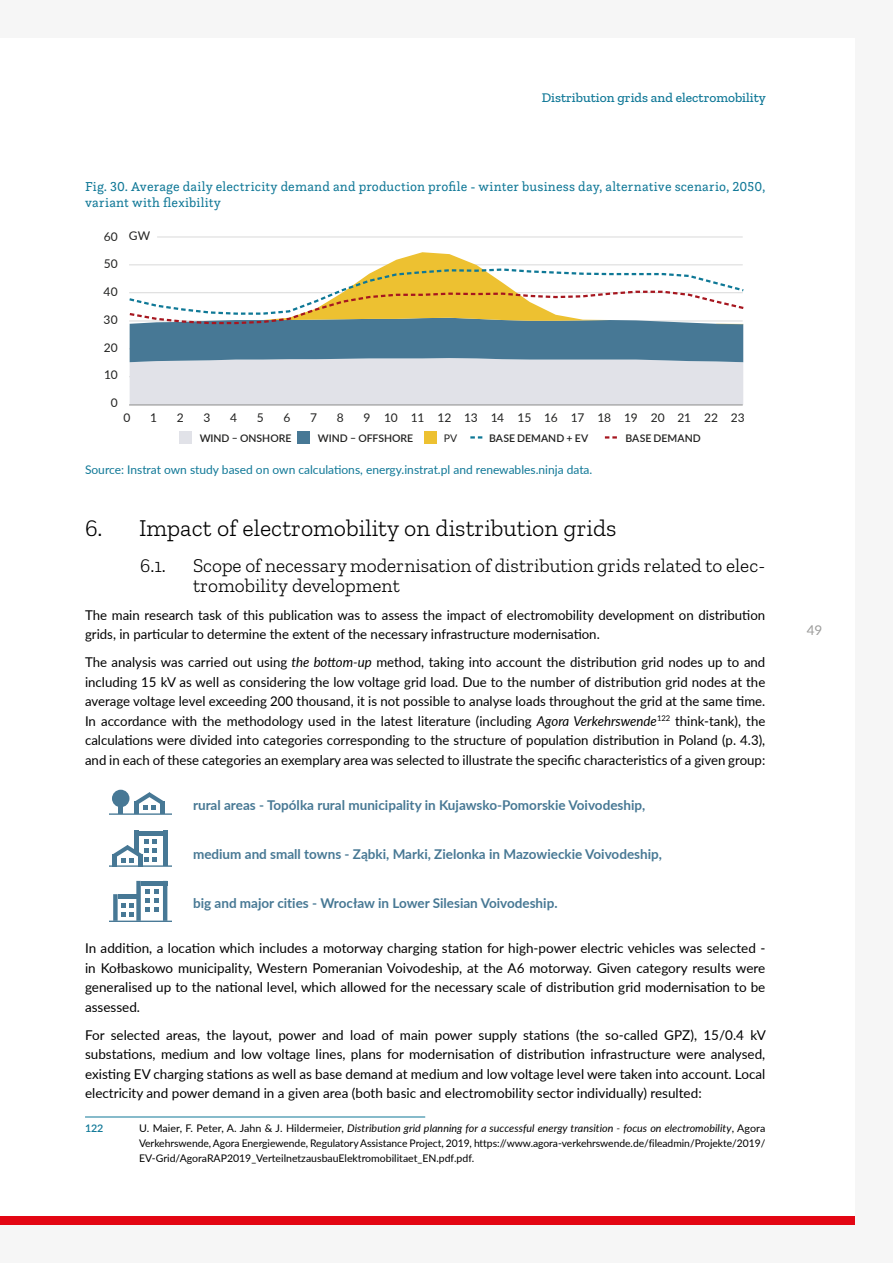
<style>
.page{position:relative;width:893px;height:1263px;background:#f6f6f6}
.page>*{position:absolute;margin:0;border:0;box-sizing:border-box;transform-origin:0 0}
.tytuł{font:300 24px "Zilla Slab";color:#000}
.pod_tytuł{font:300 19.5px/19.5px "Zilla Slab";color:#000}
.rysunek_podpis{font:13.5px/19.5px "Lato";color:#000;text-align:justify}
.przypis{font:700 13.5px "Lato";color:#477894}
.tytuł_rysunek{font:13.5px/16.2px "Questa Slab";letter-spacing:.01em;color:#107897}
.t1{font:500 13.5px "Zilla Slab";color:#107897}
.t2{font:13.5px "Lato";color:#9d9d9c}
.rysunek_podpis-2{font:12px "Lato";color:#107897}
.t3{font:12px "Lato";letter-spacing:-.01em;color:#222221}
.przypis-2{font:10.5px/15px "Lato";color:#000;text-align:justify}
.t4{font:600 10.5px "Lato";color:#222221}
.przypis-3{font:600 10.5px "Lato";color:#107897}
.t5{font:10.5px "Lato";color:#222221}
.s1{font-style:italic}
</style>
<div class="page">
<div style="left:0;top:38px;width:855px;height:1187px;background:#fff"></div>
<div style="left:0;top:1216px;width:855px;height:8px;background:#e30613"></div>
<hr style="left:157px;top:237px;width:586px;height:1px;background:#d9d9d9">
<svg style="left:129px;top:252px;width:615px;height:153px"></svg>
<hr style="left:129px;top:405px;width:614px;height:1px;background:#898989">
<div style="left:179px;top:431px;width:13px;height:12px;background:#e1e2e8"></div>
<div style="left:297px;top:431px;width:13px;height:12px;background:#477895"></div>
<div style="left:424px;top:431px;width:13px;height:12px;background:#edc131"></div>
<svg style="left:470px;top:436px;width:13px;height:3px"></svg>
<svg style="left:605px;top:436px;width:12px;height:3px"></svg>
<hr style="left:85px;top:1117px;width:340px;height:1px;background:#107897">
<div style="left:136px;top:881px;width:5px;height:40px;background:#477895"></div>
<hr style="left:163px;top:881px;width:4px;height:40px;background:#477895">
<svg style="left:145px;top:890px;width:14px;height:22px"></svg>
<hr style="left:141px;top:881px;width:26px;height:4px;background:#477895">
<div style="left:113px;top:894px;width:5px;height:27px;background:#477895"></div>
<div style="left:118px;top:894px;width:19px;height:5px;background:#477895"></div>
<svg style="left:121px;top:903px;width:13px;height:13px"></svg>
<hr style="left:110px;top:921px;width:61px;height:1px;background:#477895">
<div style="left:138px;top:855px;width:5px;height:12px;background:#477895"></div>
<div style="left:134px;top:831px;width:5px;height:22px;background:#477895"></div>
<div style="left:163px;top:831px;width:5px;height:35px;background:#477895"></div>
<hr style="left:139px;top:831px;width:29px;height:4px;background:#477895">
<div style="left:112px;top:854px;width:5px;height:13px;background:#477895"></div>
<svg style="left:113px;top:839px;width:44px;height:23px"></svg>
<hr style="left:110px;top:865px;width:61px;height:2px;background:#477895">
<div style="left:134px;top:802px;width:5px;height:12px;background:#477895"></div>
<div style="left:160px;top:802px;width:5px;height:12px;background:#477895"></div>
<svg style="left:134px;top:792px;width:31px;height:17px"></svg>
<div style="left:118px;top:805px;width:5px;height:9px;background:#477895"></div>
<div style="left:112px;top:790px;width:17px;height:17px;background:#477895;border-radius:50%"></div>
<hr style="left:110px;top:813px;width:61px;height:2px;background:#477895">
<p class="t1" style="left:542px;top:90px;width:225px">Distribution grids and electromobility</p>
<p class="tytuł_rysunek" style="left:85px;top:178px;width:682px">Fig. 30. Average daily electricity demand and production profile - winter business day, alternative scenario, 2050, variant with flexibility</p>
<p class="t3" style="left:104px;top:228px;width:16px">60</p>
<p class="t3" style="left:104px;top:255px;width:15px">50</p>
<p class="t3" style="left:104px;top:283px;width:16px">40</p>
<p class="t3" style="left:104px;top:311px;width:16px">30</p>
<p class="t3" style="left:104px;top:339px;width:15px">20</p>
<p class="t3" style="left:104px;top:366px;width:15px">10</p>
<p class="t3" style="left:111px;top:394px;width:8px">0</p>
<p class="t3" style="left:129px;top:227px;width:23px">GW</p>
<p class="t3" style="left:124px;top:409px;width:8px">0</p>
<p class="t3" style="left:150px;top:409px;width:8px">1</p>
<p class="t3" style="left:177px;top:409px;width:8px">2</p>
<p class="t3" style="left:204px;top:409px;width:8px">3</p>
<p class="t3" style="left:230px;top:409px;width:8px">4</p>
<p class="t3" style="left:257px;top:409px;width:8px">5</p>
<p class="t3" style="left:284px;top:409px;width:8px">6</p>
<p class="t3" style="left:310px;top:409px;width:8px">7</p>
<p class="t3" style="left:337px;top:409px;width:8px">8</p>
<p class="t3" style="left:364px;top:409px;width:383px">9 10 11 12 13 14 15 16 17 18 19 20 21 22 23</p>
<p class="t4" style="left:200px;top:430px;width:93px">WIND – ONSHORE</p>
<p class="t4" style="left:318px;top:430px;width:97px">WIND – OFFSHORE</p>
<p class="t5" style="left:444px;top:430px;width:15px">PV</p>
<p class="t4" style="left:489px;top:430px;width:101px">BASE DEMAND + EV</p>
<p class="t4" style="left:625px;top:430px;width:77px">BASE DEMAND</p>
<p class="rysunek_podpis-2" style="left:85px;top:461px;width:509px">Source: Instrat own study based on own calculations, energy.instrat.pl and renewables.ninja data.</p>
<p class="tytuł" style="left:85px;top:514px;width:533px">6. Impact of electromobility on distribution grids</p>
<p class="pod_tytuł" style="left:140px;top:556px;width:27px">6.1.</p>
<p class="pod_tytuł" style="left:193px;top:556px;width:574px">Scope of necessary modernisation of distribution grids related to elec&shy;tromobility development</p>
<p class="rysunek_podpis" style="left:85px;top:604px;width:682px">The main research task of this publication was to assess the impact of electromobility development on distribution grids, in particular to determine the extent of the necessary infrastructure modernisation.</p>
<p class="rysunek_podpis" style="left:85px;top:652px;width:682px">The analysis was carried out using <span class="s1">the bottom-up</span> method, taking into account the distribution grid nodes up to and including 15 kV as well as considering the low voltage grid load. Due to the number of distribution grid nodes at the average voltage level exceeding 200 thousand, it is not possible to analyse loads throughout the grid at the same time.<br>In accordance with the methodology used in the latest literature (including <span class="s1">Agora Verkehrswende</span><sup>122</sup> think-tank), the calculations were divided into categories corresponding to the structure of population distribution in Poland (p. 4.3), and in each of these categories an exemplary area was selected to illustrate the specific characteristics of a given group:</p>
<p class="przypis" style="left:193px;top:795px;width:454px">rural areas - Topólka rural municipality in Kujawsko-Pomorskie Voivodeship,</p>
<p class="przypis" style="left:193px;top:844px;width:470px">medium and small towns - Ząbki, Marki, Zielonka in Mazowieckie Voivodeship,</p>
<p class="przypis" style="left:193px;top:893px;width:366px">big and major cities - Wrocław in Lower Silesian Voivodeship.</p>
<p class="rysunek_podpis" style="left:85px;top:938px;width:682px">In addition, a location which includes a motorway charging station for high-power electric vehicles was selected - in Kołbaskowo municipality, Western Pomeranian Voivodeship, at the A6 motorway. Given category results were generalised up to the national level, which allowed for the necessary scale of distribution grid modernisation to be assessed.</p>
<p class="rysunek_podpis" style="left:85px;top:1024px;width:682px">For selected areas, the layout, power and load of main power supply stations (the so-called GPZ), 15/0.4 kV substations, medium and low voltage lines, plans for modernisation of distribution infrastructure were analysed, existing EV charging stations as well as base demand at medium and low voltage level were taken into account. Local electricity and power demand in a given area (both basic and electromobility sector individually) resulted:</p>
<p class="przypis-3" style="left:85px;top:1120px;width:20px">122</p>
<p class="przypis-2" style="left:139px;top:1120px;width:628px">U. Maier, F. Peter, A. Jahn &amp; J. Hildermeier, <span class="s1">Distribution grid planning for a successful energy transition - focus on electromobility</span>, Agora Verkehrswende, Agora Energiewende, Regulatory Assistance Project, 2019, https://www.agora-verkehrswende.de/fileadmin/Projekte/2019/ EV-Grid/AgoraRAP2019_VerteilnetzausbauElektromobilitaet_EN.pdf.pdf.</p>
<p class="t2" style="left:807px;top:620px;width:17px">49</p>
</div>
